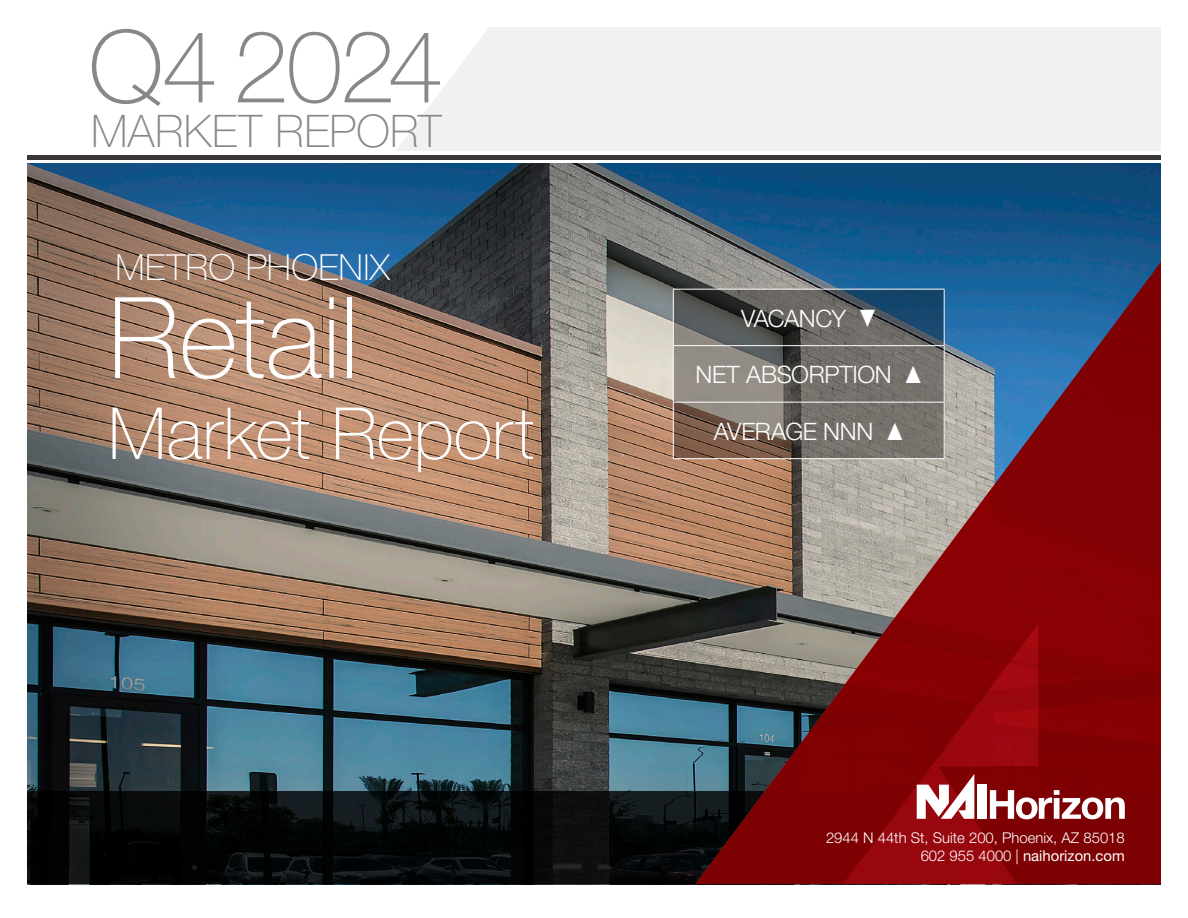
<style>
.page{position:relative;width:1188px;height:918px;background:#fff}
.page>*{position:absolute;margin:0;border:0;box-sizing:border-box;transform-origin:0 0}
.Working_headline{font:100 112.95px "Helvetica Neue LT Std";color:#fff}
.t1{font:100 100.5px "Helvetica Neue LT Std";letter-spacing:-.025em;color:#868889}
.t2{font:100 72px "Helvetica Neue LT Std";color:#fff}
.t3{font:100 45px "Helvetica Neue LT Std";letter-spacing:.01em;color:#868889}
.t4{font:100 36px "Helvetica Neue LT Std";letter-spacing:.01em;color:#fff}
.t5{font:300 24px "Helvetica Neue LT Std";letter-spacing:-.015em;color:#fff}
.t6{font:300 24px "Helvetica Neue LT Std";letter-spacing:-.035em;color:#fff}
.t7{font:300 14.85px "Helvetica Neue LT Std";color:#fff}
.t8{font:14.85px "Helvetica Neue LT Std";color:#fff}
.s1{font-weight:300}
</style>
<div class="page">
<img style="left:27px;top:163px;width:1134px;height:629px">
<div style="left:396px;top:27px;width:765px;height:124px;background:#f2f1f0"></div>
<svg style="left:27px;top:792px;width:668px;height:92px;background:#07090a"></svg>
<div style="left:27px;top:155px;width:1134px;height:5px;background:#393536"></div>
<svg style="left:695px;top:262px;width:466px;height:622px;background:#7a353b"></svg>
<div style="left:977px;top:785px;width:9px;height:34px;background:#fff"></div>
<svg style="left:917px;top:774px;width:57px;height:45px"></svg>
<svg style="left:990px;top:790px;width:135px;height:29px"></svg>
<svg style="left:674px;top:290px;width:270px;height:168px;background:#6a6865"></svg>
<hr style="left:673px;top:289px;width:272px;height:1px;background:#fff">
<hr style="left:673px;top:290px;width:1px;height:55px;background:#fff">
<hr style="left:944px;top:290px;width:1px;height:55px;background:#fff">
<hr style="left:673px;top:345px;width:272px;height:1px;background:#fff">
<hr style="left:673px;top:346px;width:1px;height:56px;background:#fff">
<hr style="left:944px;top:346px;width:1px;height:56px;background:#fff">
<hr style="left:673px;top:402px;width:272px;height:1px;background:#fff">
<hr style="left:673px;top:403px;width:1px;height:55px;background:#fff">
<hr style="left:944px;top:403px;width:1px;height:55px;background:#fff">
<hr style="left:673px;top:458px;width:272px;height:1px;background:#fff">
<svg style="left:906px;top:366px;width:15px;height:17px"></svg>
<svg style="left:887px;top:422px;width:15px;height:18px"></svg>
<p class="t1" style="left:89px;top:9px;width:356px">Q4 2024</p>
<p class="t3" style="left:91px;top:106px;width:352px">MARKET REPORT</p>
<p class="t4" style="left:116px;top:247px;width:276px">METRO PHOENIX</p>
<p class="Working_headline" style="left:108px;top:273px;width:253px">Retail</p>
<p class="t2" style="left:108px;top:392px;width:427px">Market Report</p>
<p class="t6" style="left:741px;top:303px;width:137px">VACANCY ❑</p>
<p class="t5" style="left:695px;top:360px;width:198px">NET ABSORPTION</p>
<p class="t5" style="left:714px;top:416px;width:161px">AVERAGE NNN</p>
<p class="t7" style="left:826px;top:829px;width:300px">2944 N 44th St, Suite 200, Phoenix, AZ 85018</p>
<p class="t8" style="left:921px;top:847px;width:206px"><span class="s1">602 955 4000 |</span> naihorizon.com</p>
</div>
